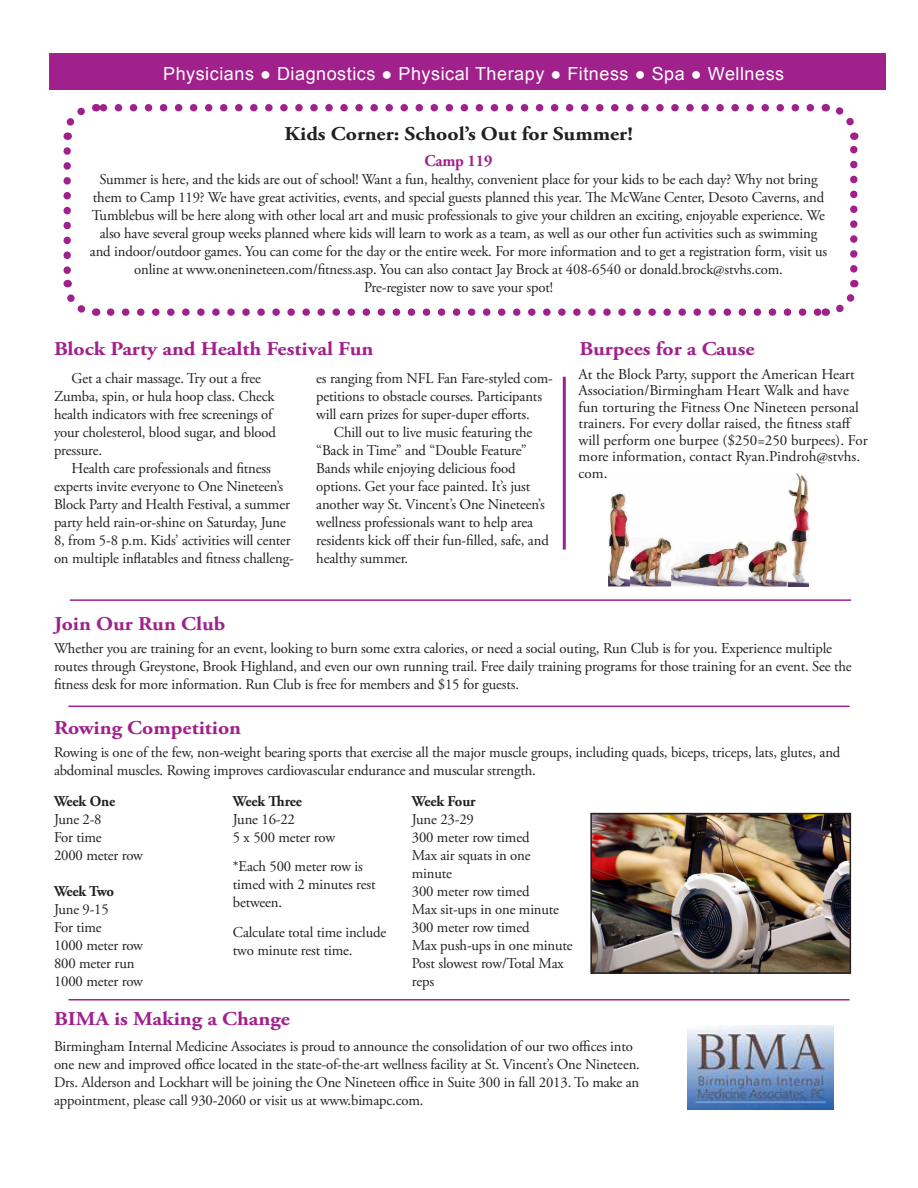
<style>
.page{position:relative;width:918px;height:1188px;background:#fff}
.page>*{position:absolute;margin:0;border:0;box-sizing:border-box;transform-origin:0 0}
.t1{font:700 19.5px "Adobe Garamond Pro";color:#a0218c;scale:1.11 1}
.t2{font:700 19.5px "Adobe Garamond Pro";color:#231f20;scale:1.11 1}
.t3{font:18px "Arial";letter-spacing:.03em;color:#fff}
.t4{font:700 16.5px "Adobe Garamond Pro";letter-spacing:-.01em;color:#a0218c}
.t5{font:15px/18px "Adobe Garamond Pro";letter-spacing:-.01em;color:#231f20}
.t6{font:700 15px "Adobe Garamond Pro";letter-spacing:-.01em;color:#231f20}
</style>
<div class="page">
<div style="left:49px;top:53px;width:837px;height:37px;background:#a0218c"></div>
<hr style="left:563px;top:377px;width:3px;height:173px;background:#a0218c">
<img style="left:608px;top:474px;width:201px;height:112px">
<svg style="left:111px;top:308px;width:707px;height:8px"></svg>
<svg style="left:103px;top:104px;width:707px;height:7px"></svg>
<svg style="left:63px;top:151px;width:34px;height:165px"></svg>
<svg style="left:825px;top:280px;width:34px;height:36px"></svg>
<svg style="left:824px;top:104px;width:35px;height:165px"></svg>
<svg style="left:63px;top:104px;width:34px;height:36px"></svg>
<hr style="left:70px;top:599px;width:781px;height:2px;background:#a0218c">
<hr style="left:68px;top:706px;width:782px;height:1px;background:#a0218c">
<img style="left:593px;top:816px;width:255px;height:155px">
<div style="left:590px;top:813px;width:261px;height:161px;border:2px solid #231f20"></div>
<hr style="left:68px;top:999px;width:782px;height:2px;background:#a0218c">
<img style="left:688px;top:1026px;width:145px;height:84px">
<p class="t3" style="left:163px;top:61px;width:623px">Physicians ● Diagnostics ● Physical Therapy ● Fitness ● Spa ● Wellness</p>
<p class="t2" style="left:285px;top:122px;width:315px">Kids Corner: School’s Out for Summer!</p>
<p class="t4" style="left:425px;top:151px;width:69px">Camp 119</p>
<p class="t5" style="left:90px;top:171px;width:739px;text-align:center">Summer is here, and the kids are out of school! Want a fun, healthy, convenient place for your kids to be each day? Why not bring them to Camp 119? We have great activities, events, and special guests planned this year. The McWane Center, Desoto Caverns, and Tumblebus will be here along with other local art and music professionals to give your children an exciting, enjoyable experience. We also have several group weeks planned where kids will learn to work as a team, as well as our other fun activities such as swimming and indoor/outdoor games. You can come for the day or the entire week. For more information and to get a registration form, visit us online at www.onenineteen.com/fitness.asp. You can also contact Jay Brock at 408-6540 or donald.brock@stvhs.com.<br>Pre-register now to save your spot!</p>
<p class="t1" style="left:54px;top:338px;width:289px">Block Party and Health Festival Fun</p>
<p class="t5" style="left:54px;top:370px;width:223px;text-indent:18px">Get a chair massage. Try out a free Zumba, spin, or hula hoop class. Check health indicators with free screenings of your cholesterol, blood sugar, and blood pressure.</p>
<p class="t5" style="left:54px;top:460px;width:241px;text-indent:18px">Health care professionals and fitness experts invite everyone to One Nineteen’s Block Party and Health Festival, a summer party held rain-or-shine on Saturday, June 8, from 5-8 p.m. Kids’ activities will center on multiple inflatables and fitness challeng-</p>
<p class="t5" style="left:316px;top:370px;width:238px">es ranging from NFL Fan Fare-styled com&shy;petitions to obstacle courses. Participants will earn prizes for super-duper efforts.</p>
<p class="t5" style="left:316px;top:424px;width:234px;text-indent:18px">Chill out to live music featuring the “Back in Time” and “Double Feature” Bands while enjoying delicious food options. Get your face painted. It’s just another way St. Vincent’s One Nineteen’s wellness professionals want to help area residents kick off their fun-filled, safe, and healthy summer.</p>
<p class="t1" style="left:580px;top:338px;width:159px">Burpees for a Cause</p>
<p class="t5" style="left:579px;top:366px;width:291px;line-height:16.5px">At the Block Party, support the American Heart Association/Birmingham Heart Walk and have fun torturing the Fitness One Nineteen personal trainers. For every dollar raised, the fitness staff will perform one burpee ($250=250 burpees). For more information, contact Ryan.Pindroh@stvhs. com.</p>
<p class="t1" style="left:54px;top:612px;width:156px">Join Our Run Club</p>
<p class="t5" style="left:54px;top:640px;width:799px">Whether you are training for an event, looking to burn some extra calories, or need a social outing, Run Club is for you. Experience multiple routes through Greystone, Brook Highland, and even our own running trail. Free daily training programs for those training for an event. See the fitness desk for more information. Run Club is free for members and $15 for guests.</p>
<p class="t1" style="left:54px;top:716px;width:170px">Rowing Competition</p>
<p class="t5" style="left:54px;top:744px;width:788px">Rowing is one of the few, non-weight bearing sports that exercise all the major muscle groups, including quads, biceps, triceps, lats, glutes, and abdominal muscles. Rowing improves cardiovascular endurance and muscular strength.</p>
<p class="t6" style="left:54px;top:793px;width:63px">Week One</p>
<p class="t5" style="left:54px;top:811px;width:49px">June 2-8</p>
<p class="t5" style="left:54px;top:829px;width:49px">For time</p>
<p class="t5" style="left:54px;top:847px;width:90px">2000 meter row</p>
<p class="t6" style="left:54px;top:883px;width:62px">Week Two</p>
<p class="t5" style="left:54px;top:901px;width:56px">June 9-15</p>
<p class="t5" style="left:54px;top:919px;width:49px">For time</p>
<p class="t5" style="left:54px;top:937px;width:90px">1000 meter row</p>
<p class="t5" style="left:54px;top:955px;width:82px">800 meter run</p>
<p class="t5" style="left:54px;top:973px;width:90px">1000 meter row</p>
<p class="t6" style="left:233px;top:793px;width:71px">Week Three</p>
<p class="t5" style="left:233px;top:811px;width:64px">June 16-22</p>
<p class="t5" style="left:233px;top:829px;width:104px">5 x 500 meter row</p>
<p class="t5" style="left:233px;top:858px;width:144px">*Each 500 meter row is timed with 2 minutes rest between.</p>
<p class="t5" style="left:233px;top:924px;width:155px">Calculate total time include two minute rest time.</p>
<p class="t6" style="left:412px;top:793px;width:65px">Week Four</p>
<p class="t5" style="left:412px;top:811px;width:64px">June 23-29</p>
<p class="t5" style="left:412px;top:829px;width:119px">300 meter row timed</p>
<p class="t5" style="left:412px;top:847px;width:120px">Max air squats in one minute</p>
<p class="t5" style="left:412px;top:883px;width:119px">300 meter row timed</p>
<p class="t5" style="left:412px;top:901px;width:149px">Max sit-ups in one minute</p>
<p class="t5" style="left:412px;top:919px;width:119px">300 meter row timed</p>
<p class="t5" style="left:412px;top:937px;width:162px">Max push-ups in one minute</p>
<p class="t5" style="left:412px;top:955px;width:154px">Post slowest row/Total Max reps</p>
<p class="t1" style="left:54px;top:1008px;width:214px">BIMA is Making a Change</p>
<p class="t5" style="left:54px;top:1038px;width:587px">Birmingham Internal Medicine Associates is proud to announce the consolidation of our two offices into one new and improved office located in the state-of-the-art wellness facility at St. Vincent’s One Nineteen.<br>Drs. Alderson and Lockhart will be joining the One Nineteen office in Suite 300 in fall 2013. To make an appointment, please call 930-2060 or visit us at www.bimapc.com.</p>
</div>
